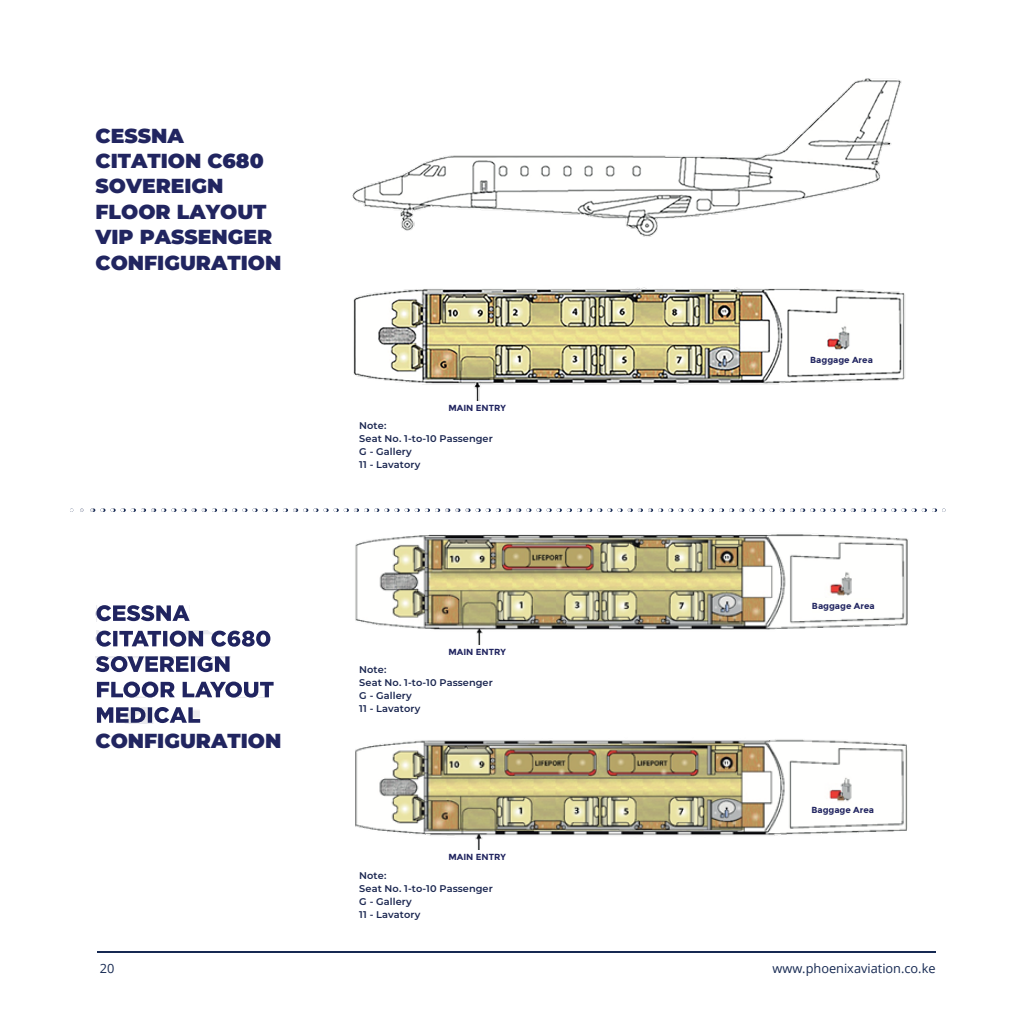
<style>
.page{position:relative;width:1032px;height:1017px;background:#fff}
.page>*{position:absolute;margin:0;border:0;box-sizing:border-box;transform-origin:0 0}
.t1{font:900 20.3px/25.4px "Montserrat";color:#212560}
.t2{font:12.78px "Open Sans";color:#162952}
.t3{font:600 9.8px/13px "Montserrat";letter-spacing:.01em;color:#19254f}
.t4{font:700 8.75px "Montserrat";color:#212560}
</style>
<div class="page">
<img style="left:352px;top:78px;width:553px;height:322px">
<div style="left:810px;top:352px;width:62px;height:15px;background:#fffffc"></div>
<img style="left:96px;top:621px;width:170px;height:102px">
<img style="left:96px;top:605px;width:94px;height:16px">
<img style="left:96px;top:631px;width:174px;height:16px">
<img style="left:96px;top:656px;width:133px;height:16px">
<img style="left:97px;top:681px;width:177px;height:17px">
<img style="left:200px;top:707px;width:1px;height:16px">
<img style="left:97px;top:707px;width:103px;height:16px">
<svg style="left:92px;top:508px;width:853px;height:4px"></svg>
<hr style="left:97px;top:951px;width:838px;height:2px;background:#162952">
<img style="left:355px;top:534px;width:553px;height:316px">
<div style="left:356px;top:645px;width:188px;height:71px;background:#fff"></div>
<div style="left:812px;top:598px;width:62px;height:15px;background:#fffffc"></div>
<div style="left:811px;top:803px;width:62px;height:14px;background:#fffffc"></div>
<h1 class="t1" style="left:96px;top:121px;width:187px">CESSNA<br>CITATION C680<br>SOVEREIGN<br>FLOOR LAYOUT<br>VIP PASSENGER<br>CONFIGURATION</h1>
<h1 class="t1" style="left:96px;top:727px;width:187px">CONFIGURATION</h1>
<p class="t4" style="left:448px;top:403px;width:59px">MAIN ENTRY</p>
<p class="t3" style="left:359px;top:419px;width:135px">Note:<br>Seat No. 1-to-10 Passenger<br>G - Gallery<br>11 - Lavatory</p>
<p class="t4" style="left:448px;top:647px;width:59px">MAIN ENTRY</p>
<p class="t3" style="left:359px;top:663px;width:135px">Note:<br>Seat No. 1-to-10 Passenger<br>G - Gallery<br>11 - Lavatory</p>
<p class="t4" style="left:448px;top:852px;width:59px">MAIN ENTRY</p>
<p class="t3" style="left:359px;top:868px;width:135px">Note:<br>Seat No. 1-to-10 Passenger<br>G - Gallery<br>11 - Lavatory</p>
<p class="t4" style="left:810px;top:355px;width:64px">Baggage Area</p>
<p class="t4" style="left:812px;top:600px;width:64px">Baggage Area</p>
<p class="t4" style="left:811px;top:805px;width:64px">Baggage Area</p>
<h2 class="t2" style="left:100px;top:960px;width:16px">20</h2>
<h2 class="t2" style="left:772px;top:960px;width:165px">www.phoenixaviation.co.ke</h2>
</div>
